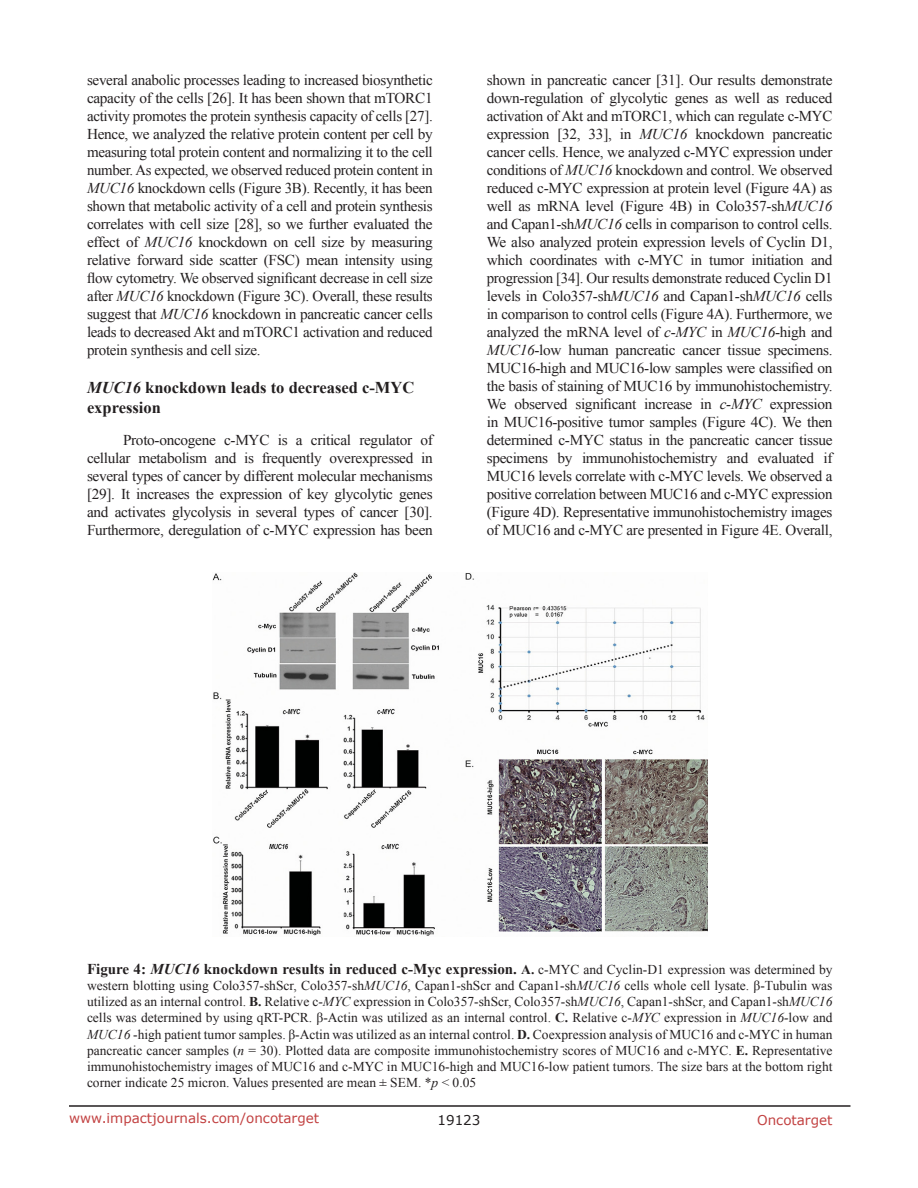
<style>
.page{position:relative;width:918px;height:1188px;background:#fff}
.page>*{position:absolute;margin:0;border:0;box-sizing:border-box;transform-origin:0 0}
.SubHeading{font:700 16.5px/19.8px "Times New Roman";color:#231f20}
.BodyText{font:15px/18px "Times New Roman";letter-spacing:-.02em;color:#231f20;text-align:justify}
.FigureText{font:700 15px "Times New Roman";color:#231f20}
.FigureText-2{font:13.5px/16.2px "Times New Roman";color:#231f20;text-align:justify}
.t1{font:13.5px "Verdana";color:#c24141}
.t2{font:13.5px "Verdana";color:#231f20}
.s1{font-style:italic}
.s2{font-size:13.5px}
.s3{font-weight:400;font-size:13.5px}
.s4{font-weight:700}
</style>
<div class="page">
<hr style="left:69px;top:1105px;width:781px;height:2px;background:#231f20">
<img style="left:212px;top:572px;width:495px;height:364px">
<p class="BodyText" style="left:87px;top:71px;width:347px">several anabolic processes leading to increased biosynthetic capacity of the cells [26]. It has been shown that mTORC1 activity promotes the protein synthesis capacity of cells [27].<br>Hence, we analyzed the relative protein content per cell by measuring total protein content and normalizing it to the cell number. As expected, we observed reduced protein content in <span class="s1">MUC16</span> knockdown cells (Figure 3B). Recently, it has been shown that metabolic activity of a cell and protein synthesis correlates with cell size [28], so we further evaluated the effect of <span class="s1">MUC16</span> knockdown on cell size by measuring relative forward side scatter (FSC) mean intensity using flow cytometry. We observed significant decrease in cell size after <span class="s1">MUC16</span> knockdown (Figure 3C). Overall, these results suggest that <span class="s1">MUC16</span> knockdown in pancreatic cancer cells leads to decreased Akt and mTORC1 activation and reduced protein synthesis and cell size.</p>
<p class="SubHeading" style="left:87px;top:377px;width:329px"><span class="s1">MUC16</span> knockdown leads to decreased c-MYC expression</p>
<p class="BodyText" style="left:87px;top:430px;width:347px;text-indent:36px">Proto-oncogene c-MYC is a critical regulator of cellular metabolism and is frequently overexpressed in several types of cancer by different molecular mechanisms [29]. It increases the expression of key glycolytic genes and activates glycolysis in several types of cancer [30].<br>Furthermore, deregulation of c-MYC expression has been</p>
<p class="BodyText" style="left:487px;top:71px;width:347px">shown in pancreatic cancer [31]. Our results demonstrate down-regulation of glycolytic genes as well as reduced activation of Akt and mTORC1, which can regulate c-MYC expression [32, 33], in <span class="s1">MUC16</span> knockdown pancreatic cancer cells. Hence, we analyzed c-MYC expression under conditions of <span class="s1">MUC16</span> knockdown and control. We observed reduced c-MYC expression at protein level (Figure 4A) as well as mRNA level (Figure 4B) in Colo357-sh<span class="s1">MUC16 </span>and Capan1-sh<span class="s1">MUC16</span> cells in comparison to control cells.<br>We also analyzed protein expression levels of Cyclin D1, which coordinates with c-MYC in tumor initiation and progression [34]. Our results demonstrate reduced Cyclin D1 levels in Colo357-sh<span class="s1">MUC16</span> and Capan1-sh<span class="s1">MUC16</span> cells in comparison to control cells (Figure 4A). Furthermore, we analyzed the mRNA level of <span class="s1">c-MYC</span> in <span class="s1">MUC16</span>-high and <span class="s1">MUC16</span>-low human pancreatic cancer tissue specimens.<br>MUC16-high and MUC16-low samples were classified on the basis of staining of MUC16 by immunohistochemistry.<br>We observed significant increase in <span class="s1">c-MYC</span> expression in MUC16-positive tumor samples (Figure 4C). We then determined c-MYC status in the pancreatic cancer tissue specimens by immunohistochemistry and evaluated if MUC16 levels correlate with c-MYC levels. We observed a positive correlation between MUC16 and c-MYC expression (Figure 4D). Representative immunohistochemistry images of MUC16 and c-MYC are presented in Figure 4E. Overall,</p>
<p class="FigureText" style="left:87px;top:958px;width:747px">Figure 4: <span class="s1">MUC16</span> knockdown results in reduced c-Myc expression. <span class="s2">A.</span> <span class="s3">c-MYC and Cyclin-D1 expression was determined by</span></p>
<p class="FigureText-2" style="left:87px;top:977px;width:747px">western blotting using Colo357-shScr, Colo357-sh<span class="s1">MUC16</span>, Capan1-shScr and Capan1-sh<span class="s1">MUC16</span> cells whole cell lysate. β-Tubulin was utilized as an internal control. <span class="s4">B.</span> Relative c-<span class="s1">MYC</span> expression in Colo357-shScr, Colo357-sh<span class="s1">MUC16</span>, Capan1-shScr, and Capan1-sh<span class="s1">MUC16 </span>cells was determined by using qRT-PCR. β-Actin was utilized as an internal control. <span class="s4">C.</span> Relative c-<span class="s1">MYC</span> expression in <span class="s1">MUC16-</span>low and <span class="s1">MUC16</span> -high patient tumor samples. β-Actin was utilized as an internal control. <span class="s4">D.</span> Coexpression analysis of MUC16 and c-MYC in human pancreatic cancer samples (<span class="s1">n</span> = 30). Plotted data are composite immunohistochemistry scores of MUC16 and c-MYC. <span class="s4">E.</span> Representative immunohistochemistry images of MUC16 and c-MYC in MUC16-high and MUC16-low patient tumors. The size bars at the bottom right corner indicate 25 micron. Values presented are mean ± SEM. *<span class="s1">p</span> &lt; 0.05</p>
<p class="t1" style="left:69px;top:1109px;width:252px">www.impactjournals.com/oncotarget</p>
<p class="t2" style="left:438px;top:1111px;width:44px">19123</p>
<p class="t1" style="left:757px;top:1111px;width:77px">Oncotarget</p>
</div>
